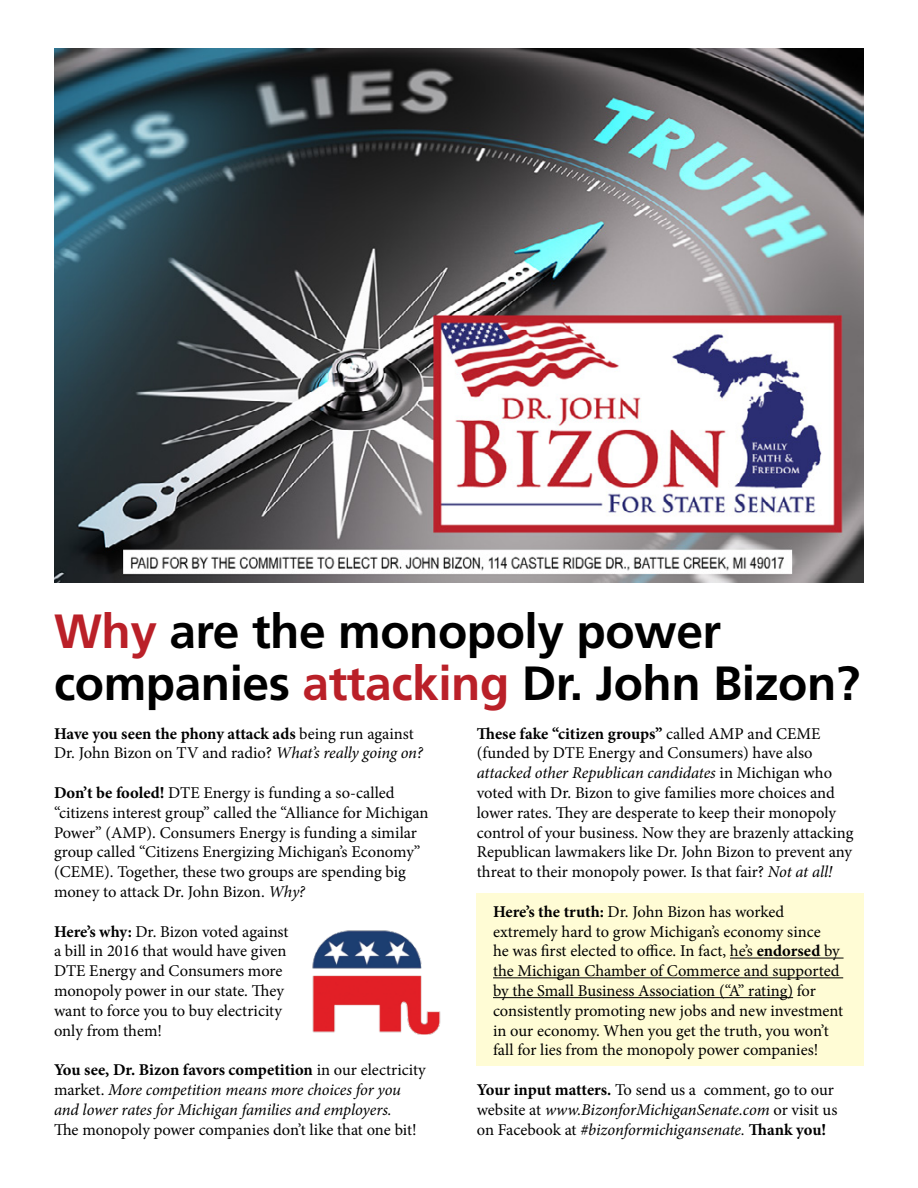
<style>
.page{position:relative;width:918px;height:1188px;background:#fff}
.page>*{position:absolute;margin:0;border:0;box-sizing:border-box;transform-origin:0 0}
.t1{font:700 48px/52.5px "Frutiger";letter-spacing:-.01em;color:#000}
.t2{font:16.5px/19.8px "Minion Pro";letter-spacing:-.005em;color:#000}
.t3{font:italic 16.5px/19.8px "Minion Pro";letter-spacing:-.01em;color:#000}
.s1{color:#ba2028}
.s2{font-weight:700}
.s3{font-style:italic}
.s4{font-weight:700;font-style:normal}
.s5{font-style:normal}
</style>
<div class="page">
<div style="left:477px;top:893px;width:387px;height:173px;background:#fffcd5"></div>
<img style="left:54px;top:48px;width:810px;height:534px">
<hr style="left:730px;top:958px;width:114px;height:1px;background:#000">
<hr style="left:493px;top:977px;width:350px;height:1px;background:#000">
<hr style="left:493px;top:997px;width:300px;height:1px;background:#000">
<img style="left:312px;top:930px;width:129px;height:105px">
<p class="t1" style="left:54px;top:605px;width:808px"><span class="s1">Why</span> are the monopoly power companies <span class="s1">attacking</span> Dr. John Bizon?</p>
<p class="t2" style="left:54px;top:724px;width:370px"><span class="s2">Have you seen the phony attack ads</span> being run against<br>Dr. John Bizon on TV and radio? <span class="s3">What’s really going on?</span></p>
<p class="t2" style="left:54px;top:783px;width:376px"><span class="s2">Don’t be fooled!</span> DTE Energy is funding a so-called “citizens interest group” called the “Alliance for Michigan Power” (AMP). Consumers Energy is funding a similar group called “Citizens Energizing Michigan’s Economy” (CEME). Together, these two groups are spending big money to attack Dr. John Bizon. <span class="s3">Why?</span></p>
<p class="t2" style="left:54px;top:922px;width:236px"><span class="s2">Here’s why:</span> Dr. Bizon voted against a bill in 2016 that would have given<br>DTE Energy and Consumers more monopoly power in our state. They want to force you to buy electricity only from them!</p>
<p class="t3" style="left:54px;top:1060px;width:373px"><span class="s4">You see, Dr. Bizon favors competition</span> <span class="s5">in our electricity market.</span> More competition means more choices for you and lower rates for Michigan families and employers.<br><span class="s5">The monopoly power companies don’t like that one bit!</span></p>
<p class="t2" style="left:477px;top:724px;width:378px"><span class="s2">These fake “citizen groups”</span> called AMP and CEME (funded by DTE Energy and Consumers) have also <span class="s3">attacked other Republican candidates</span> in Michigan who voted with Dr. Bizon to give families more choices and lower rates. They are desperate to keep their monopoly control of your business. Now they are brazenly attacking Republican lawmakers like Dr. John Bizon to prevent any threat to their monopoly power. Is that fair? <span class="s3">Not at all!</span></p>
<p class="t2" style="left:493px;top:902px;width:352px"><span class="s2">Here’s the truth:</span> Dr. John Bizon has worked extremely hard to grow Michigan’s economy since<br>he was first elected to office. In fact, he’s <span class="s2">endorsed</span> by the Michigan Chamber of Commerce and supported by the Small Business Association (“A” rating) for consistently promoting new jobs and new investment in our economy. When you get the truth, you won’t fall for lies from the monopoly power companies!</p>
<p class="t2" style="left:477px;top:1080px;width:362px"><span class="s2">Your input matters.</span> To send us a comment, go to our website at <span class="s3">www.BizonforMichiganSenate.com</span> or visit us on Facebook at <span class="s3">#bizonformichigansenate.</span> <span class="s2">Thank you!</span></p>
</div>
